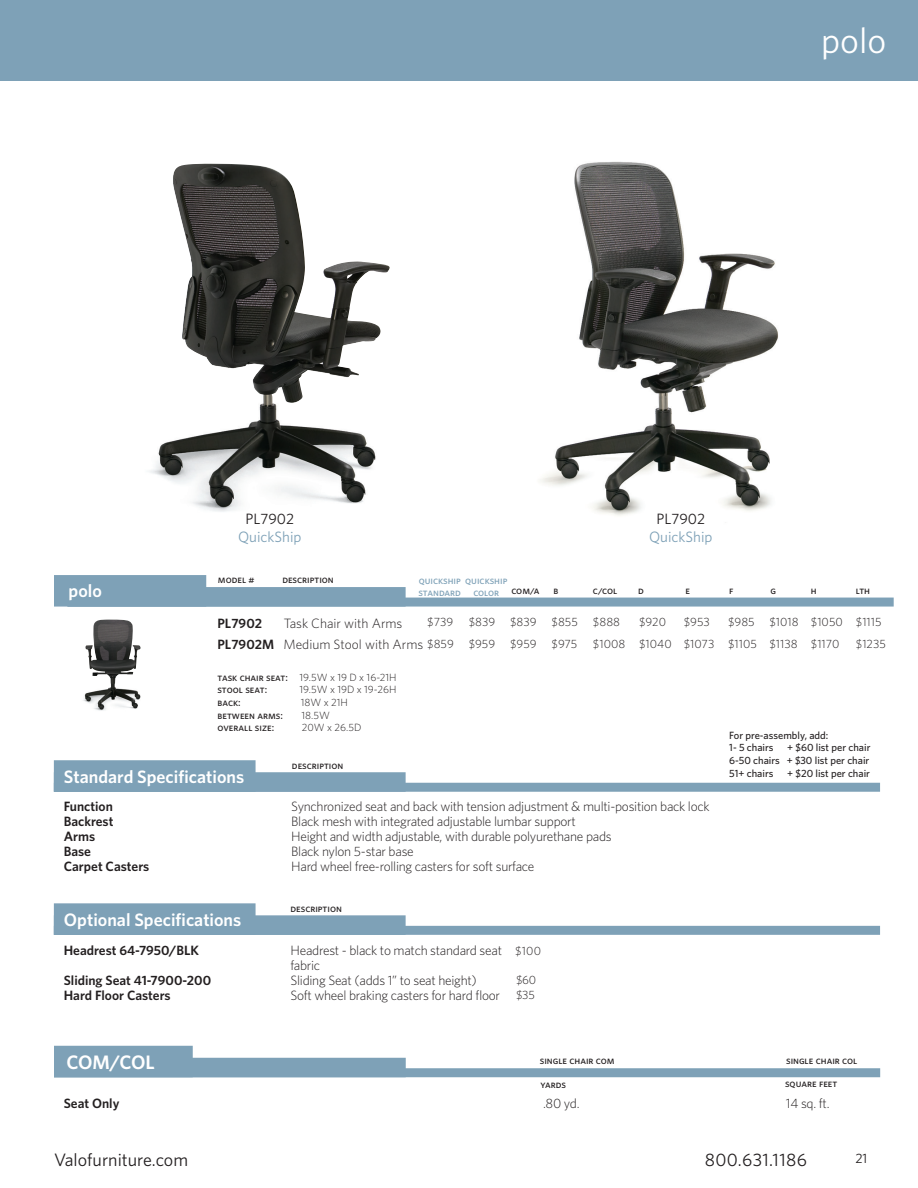
<style>
.page{position:relative;width:918px;height:1188px;background:#fff}
.page>*{position:absolute;margin:0;border:0;box-sizing:border-box;transform-origin:0 0}
.t1{font:36px "Whitney";color:#fff}
.t2{font:600 19.5px "Whitney";letter-spacing:-.015em;color:#fff}
.t3{font:600 18px "Whitney";color:#fff}
.t4{font:18px "Whitney";color:#231f20}
.t5{font:18px "Whitney";letter-spacing:.02em;color:#231f20}
.t6{font:15px "Whitney";color:#7ea1b7}
.t7{font:15px "Whitney";color:#231f20}
.t8{font:300 13.5px/15px "Whitney";letter-spacing:-.02em;color:#231f20}
.t9{font:600 13.5px "Whitney";color:#231f20}
.t10{font:300 13.5px "Whitney";color:#231f20}
.t11{font:13.5px "Whitney";color:#231f20}
.t12{font:300 12px "Whitney";color:#231f20}
.t13{font:10.5px "Whitney Medium SC";color:#231f20}
.t14{font:500 10.5px "Whitney";color:#231f20}
.t15{font:300 10.5px "Whitney";color:#231f20}
.t16{font:10.5px "Whitney Medium SC";color:#7ea1b7}
.s1{font-weight:600}
.s2{font-family:"Whitney Medium SC";font-weight:400}
</style>
<div class="page">
<div style="left:0;top:0;width:918px;height:81px;background:#7ea1b7"></div>
<div style="left:54px;top:783px;width:826px;height:9px;background:#7ea1b7"></div>
<div style="left:54px;top:926px;width:826px;height:9px;background:#7ea1b7"></div>
<div style="left:54px;top:772px;width:352px;height:20px;background:#7ea1b7"></div>
<div style="left:54px;top:915px;width:352px;height:20px;background:#7ea1b7"></div>
<div style="left:54px;top:760px;width:202px;height:32px;background:#7ea1b7"></div>
<div style="left:54px;top:903px;width:202px;height:32px;background:#7ea1b7"></div>
<div style="left:54px;top:1068px;width:826px;height:9px;background:#7ea1b7"></div>
<div style="left:54px;top:1058px;width:352px;height:19px;background:#7ea1b7"></div>
<div style="left:54px;top:1046px;width:139px;height:31px;background:#7ea1b7"></div>
<div style="left:68px;top:598px;width:826px;height:9px;background:#7ea1b7"></div>
<div style="left:68px;top:587px;width:338px;height:20px;background:#7ea1b7"></div>
<div style="left:54px;top:575px;width:152px;height:32px;background:#7ea1b7"></div>
<img style="left:149px;top:165px;width:241px;height:347px">
<img style="left:541px;top:161px;width:237px;height:355px">
<img style="left:83px;top:620px;width:58px;height:91px">
<p class="t1" style="left:821px;top:19px;width:67px">polo</p>
<p class="t3" style="left:69px;top:580px;width:35px">polo</p>
<p class="t7" style="left:245px;top:510px;width:50px">PL7902</p>
<p class="t6" style="left:238px;top:528px;width:65px">QuickShip</p>
<p class="t7" style="left:656px;top:510px;width:50px">PL7902</p>
<p class="t6" style="left:649px;top:528px;width:65px">QuickShip</p>
<p class="t13" style="left:218px;top:573px;width:38px">model #</p>
<p class="t13" style="left:282px;top:573px;width:53px">description</p>
<p class="t16" style="left:419px;top:574px;width:90px">quickship quickship</p>
<p class="t16" style="left:419px;top:586px;width:44px">standard</p>
<p class="t16" style="left:473px;top:586px;width:27px">color</p>
<p class="t13" style="left:511px;top:584px;width:30px">com/a</p>
<p class="t13" style="left:553px;top:584px;width:6px">b</p>
<p class="t13" style="left:593px;top:584px;width:26px">c/col</p>
<p class="t13" style="left:638px;top:584px;width:7px">d</p>
<p class="t13" style="left:685px;top:584px;width:6px">e</p>
<p class="t13" style="left:729px;top:584px;width:6px">f</p>
<p class="t13" style="left:771px;top:584px;width:7px">g</p>
<p class="t13" style="left:811px;top:584px;width:7px">h</p>
<p class="t13" style="left:856px;top:584px;width:16px">lth</p>
<p class="t12" style="left:427px;top:615px;width:28px">$739</p>
<p class="t12" style="left:469px;top:615px;width:28px">$839</p>
<p class="t12" style="left:510px;top:615px;width:28px">$839</p>
<p class="t12" style="left:552px;top:615px;width:28px">$855</p>
<p class="t12" style="left:593px;top:615px;width:29px">$888</p>
<p class="t12" style="left:639px;top:615px;width:28px">$920</p>
<p class="t12" style="left:684px;top:615px;width:28px">$953</p>
<p class="t12" style="left:728px;top:615px;width:28px">$985</p>
<p class="t12" style="left:769px;top:615px;width:31px">$1018</p>
<p class="t12" style="left:811px;top:615px;width:33px">$1050</p>
<p class="t12" style="left:856px;top:615px;width:27px">$1115</p>
<p class="t12" style="left:427px;top:637px;width:28px">$859</p>
<p class="t12" style="left:469px;top:637px;width:28px">$959</p>
<p class="t12" style="left:510px;top:637px;width:28px">$959</p>
<p class="t12" style="left:552px;top:637px;width:27px">$975</p>
<p class="t12" style="left:593px;top:637px;width:34px">$1008</p>
<p class="t12" style="left:639px;top:637px;width:34px">$1040</p>
<p class="t12" style="left:684px;top:637px;width:32px">$1073</p>
<p class="t12" style="left:728px;top:637px;width:30px">$1105</p>
<p class="t12" style="left:769px;top:637px;width:30px">$1138</p>
<p class="t12" style="left:811px;top:637px;width:30px">$1170</p>
<p class="t12" style="left:856px;top:637px;width:32px">$1235</p>
<p class="t9" style="left:218px;top:615px;width:46px">PL7902</p>
<p class="t10" style="left:284px;top:615px;width:120px">Task Chair with Arms</p>
<p class="t10" style="left:218px;top:636px;width:207px"><span class="s1">PL7902M</span> Medium Stool with Arms</p>
<p class="t15" style="left:218px;top:671px;width:181px"><span class="s2">task chair seat:</span> 19.5W x 19 D x 16-21H</p>
<p class="t13" style="left:218px;top:683px;width:51px">stool seat:</p>
<p class="t15" style="left:300px;top:684px;width:98px">19.5W x 19D x 19-26H</p>
<p class="t13" style="left:218px;top:696px;width:25px">back:</p>
<p class="t15" style="left:301px;top:696px;width:49px">18W x 21H</p>
<p class="t13" style="left:218px;top:709px;width:67px">between arms:</p>
<p class="t15" style="left:301px;top:709px;width:30px">18.5W</p>
<p class="t13" style="left:218px;top:721px;width:58px">overall size:</p>
<p class="t15" style="left:302px;top:721px;width:61px">20W x 26.5D</p>
<p class="t3" style="left:64px;top:765px;width:182px">Standard Specifications</p>
<p class="t9" style="left:64px;top:798px;width:51px">Function</p>
<p class="t9" style="left:64px;top:813px;width:51px">Backrest</p>
<p class="t9" style="left:64px;top:828px;width:33px">Arms</p>
<p class="t9" style="left:64px;top:843px;width:29px">Base</p>
<p class="t9" style="left:64px;top:858px;width:87px">Carpet Casters</p>
<p class="t3" style="left:64px;top:909px;width:179px">Optional Specifications</p>
<p class="t9" style="left:64px;top:942px;width:137px">Headrest 64-7950/BLK</p>
<p class="t9" style="left:64px;top:972px;width:149px">Sliding Seat 41-7900-200</p>
<p class="t9" style="left:64px;top:987px;width:108px">Hard Floor Casters</p>
<p class="t13" style="left:292px;top:759px;width:53px">description</p>
<p class="t8" style="left:291px;top:799px;width:420px">Synchronized seat and back with tension adjustment &amp; multi-position back lock</p>
<p class="t8" style="left:291px;top:814px;width:286px">Black mesh with integrated adjustable lumbar support</p>
<p class="t8" style="left:291px;top:829px;width:322px">Height and width adjustable, with durable polyurethane pads</p>
<p class="t8" style="left:291px;top:844px;width:124px">Black nylon 5-star base</p>
<p class="t8" style="left:291px;top:859px;width:245px">Hard wheel free-rolling casters for soft surface</p>
<p class="t13" style="left:290px;top:902px;width:53px">description</p>
<p class="t8" style="left:291px;top:943px;width:213px">Headrest - black to match standard seat fabric</p>
<p class="t8" style="left:291px;top:973px;width:188px">Sliding Seat (adds 1” to seat height)</p>
<p class="t8" style="left:291px;top:988px;width:211px">Soft wheel braking casters for hard floor</p>
<p class="t12" style="left:515px;top:944px;width:27px">$100</p>
<p class="t12" style="left:516px;top:972px;width:22px">$60</p>
<p class="t12" style="left:516px;top:987px;width:20px">$35</p>
<p class="t14" style="left:729px;top:729px;width:101px">For pre-assembly, add:</p>
<p class="t14" style="left:729px;top:741px;width:46px">1- 5 chairs</p>
<p class="t14" style="left:787px;top:741px;width:85px">+ $60 list per chair</p>
<p class="t14" style="left:729px;top:754px;width:142px">6-50 chairs + $30 list per chair</p>
<p class="t14" style="left:729px;top:767px;width:46px">51+ chairs</p>
<p class="t14" style="left:787px;top:767px;width:84px">+ $20 list per chair</p>
<p class="t2" style="left:67px;top:1051px;width:90px">COM/COL</p>
<p class="t13" style="left:540px;top:1054px;width:76px">single chair com</p>
<p class="t13" style="left:540px;top:1078px;width:27px">yards</p>
<p class="t13" style="left:786px;top:1054px;width:73px">single chair col</p>
<p class="t13" style="left:785px;top:1077px;width:54px">square feet</p>
<p class="t9" style="left:64px;top:1095px;width:57px">Seat Only</p>
<p class="t8" style="left:543px;top:1096px;width:38px">.80 yd.</p>
<p class="t8" style="left:786px;top:1096px;width:45px">14 sq. ft.</p>
<p class="t4" style="left:54px;top:1149px;width:136px">Valofurniture.com</p>
<p class="t11" style="left:855px;top:1150px;width:13px">21</p>
<p class="t5" style="left:705px;top:1149px;width:104px">800.631.1186</p>
</div>
